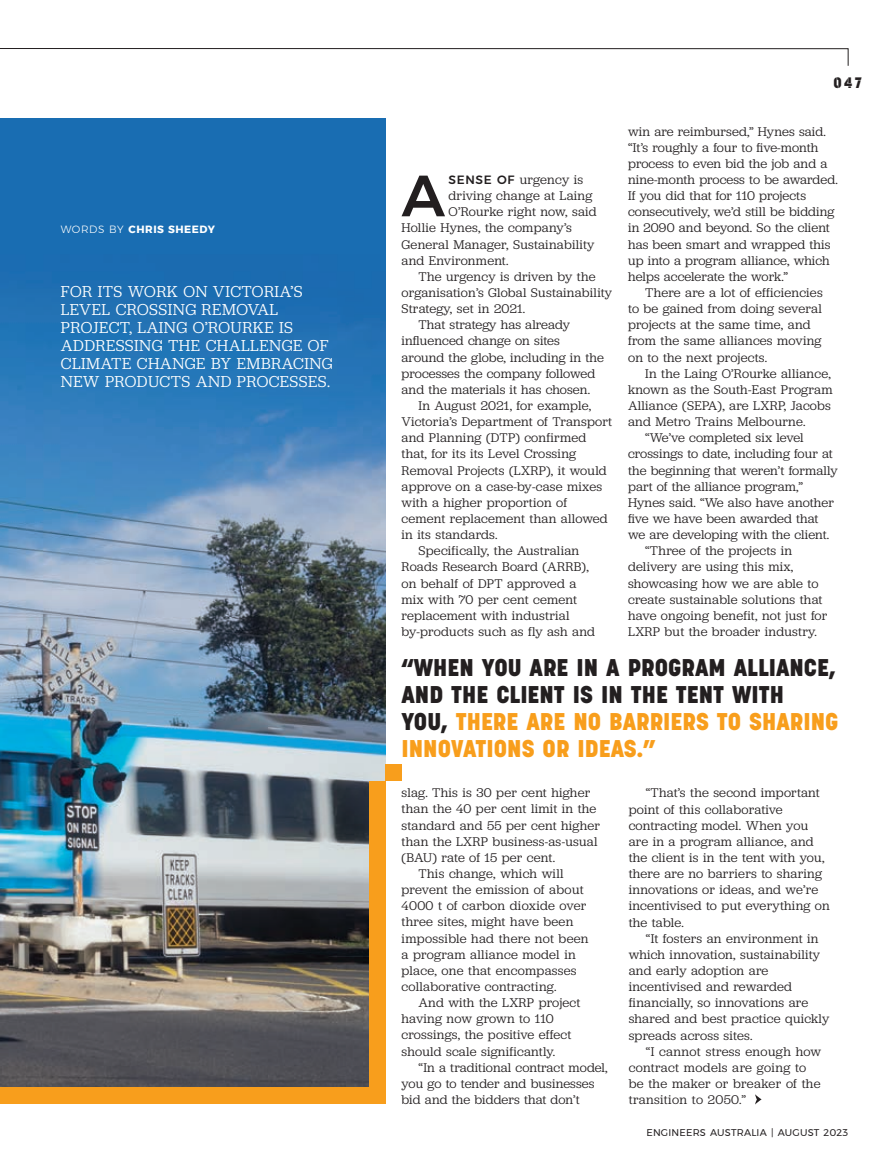
<style>
.page{position:relative;width:892px;height:1164px;background:#fff}
.page>*{position:absolute;margin:0;border:0;box-sizing:border-box;transform-origin:0 0}
.t1{font:500 58.05px "Montserrat";color:#231f20}
.t2{font:800 24px/27px "Korolev";color:#231f20}
.t3{font:16.5px/18px "Jubilat";letter-spacing:.025em;color:#fff}
.t4{font:15px "Korolev Military Stencil";color:#231f20}
.t5{font:13.2px/16.2px "Jubilat";letter-spacing:.015em;color:#231f20}
.t6{font:13.2px "Jubilat";letter-spacing:-.005em;color:#231f20}
.t7{font:700 10.5px "Montserrat";letter-spacing:.05em;color:#fff}
.t8{font:9.75px "Montserrat";letter-spacing:.02em;color:#231f20}
.s1{font-weight:300}
.s2{font-family:"Montserrat";font-weight:500;font-size:12px}
.s3{color:#f89e1c}
</style>
<div class="page">
<img style="left:0;top:118px;width:385px;height:969px">
<div style="left:369px;top:781px;width:16px;height:322px;background:#f89e1c"></div>
<div style="left:385px;top:764px;width:16px;height:17px;background:#f89e1c"></div>
<div style="left:0;top:1087px;width:385px;height:16px;background:#f89e1c"></div>
<svg style="left:755px;top:1094px;width:6px;height:10px"></svg>
<svg style="left:0;top:48px;width:848px;height:18px"></svg>
<p class="t7" style="left:61px;top:221px;width:156px"><span class="s1">WORDS BY</span> CHRIS SHEEDY</p>
<p class="t3" style="left:61px;top:281px;width:273px">FOR ITS WORK ON VICTORIA’S<br>LEVEL CROSSING REMOVAL<br>PROJECT, LAING O’ROURKE IS<br>ADDRESSING THE CHALLENGE OF<br>CLIMATE CHANGE BY EMBRACING<br>NEW PRODUCTS AND PROCESSES.</p>
<h1 class="t1" style="left:401px;top:150px;width:45px">A</h1>
<p class="t5" style="left:448px;top:171px;width:136px"><span class="s2">SENSE OF</span> urgency is</p>
<p class="t5" style="left:448px;top:187px;width:145px">driving change at Laing</p>
<p class="t5" style="left:448px;top:203px;width:150px">O’Rourke right now, said</p>
<p class="t5" style="left:401px;top:219px;width:172px">Hollie Hynes, the company’s</p>
<p class="t5" style="left:401px;top:235px;width:194px">General Manager, Sustainability</p>
<p class="t5" style="left:401px;top:252px;width:108px">and Environment.</p>
<p class="t5" style="left:418px;top:268px;width:178px">The urgency is driven by the</p>
<p class="t5" style="left:401px;top:284px;width:212px">organisation’s Global Sustainability</p>
<p class="t5" style="left:401px;top:300px;width:125px">Strategy, set in 2021.</p>
<p class="t5" style="left:418px;top:316px;width:153px">That strategy has already</p>
<p class="t5" style="left:401px;top:332px;width:160px">influenced change on sites</p>
<p class="t5" style="left:401px;top:348px;width:204px">around the globe, including in the</p>
<p class="t5" style="left:401px;top:365px;width:195px">processes the company followed</p>
<p class="t5" style="left:401px;top:381px;width:190px">and the materials it has chosen.</p>
<p class="t5" style="left:418px;top:397px;width:174px">In August 2021, for example,</p>
<p class="t5" style="left:401px;top:413px;width:212px">Victoria’s Department of Transport</p>
<p class="t5" style="left:401px;top:429px;width:186px">and Planning (DTP) confirmed</p>
<p class="t5" style="left:401px;top:445px;width:176px">that, for its its Level Crossing</p>
<p class="t5" style="left:401px;top:461px;width:207px">Removal Projects (LXRP), it would</p>
<p class="t5" style="left:401px;top:477px;width:202px">approve on a case-by-case mixes</p>
<p class="t5" style="left:401px;top:494px;width:167px">with a higher proportion of</p>
<p class="t5" style="left:401px;top:510px;width:207px">cement replacement than allowed</p>
<p class="t5" style="left:401px;top:526px;width:98px">in its standards.</p>
<p class="t5" style="left:418px;top:542px;width:162px">Specifically, the Australian</p>
<p class="t5" style="left:401px;top:558px;width:189px">Roads Research Board (ARRB),</p>
<p class="t5" style="left:401px;top:574px;width:176px">on behalf of DPT approved a</p>
<p class="t5" style="left:401px;top:590px;width:177px">mix with 70 per cent cement</p>
<p class="t5" style="left:401px;top:606px;width:169px">replacement with industrial</p>
<p class="t5" style="left:401px;top:623px;width:195px">by-products such as fly ash and</p>
<p class="t4" style="left:833px;top:73px;width:30px">047</p>
<p class="t5" style="left:628px;top:123px;width:211px">win are reimbursed,” Hynes said. “It’s roughly a four to five-month process to even bid the job and a nine-month process to be awarded.<br>If you did that for 110 projects consecutively, we’d still be bidding in 2090 and beyond. So the client has been smart and wrapped this up into a program alliance, which helps accelerate the work.”</p>
<p class="t5" style="left:628px;top:284px;width:196px;text-indent:17px">There are a lot of efficiencies to be gained from doing several projects at the same time, and from the same alliances moving on to the next projects.</p>
<p class="t5" style="left:645px;top:365px;width:187px">In the Laing O’Rourke alliance,</p>
<p class="t5" style="left:628px;top:381px;width:206px">known as the South-East Program</p>
<p class="t5" style="left:628px;top:397px;width:204px">Alliance (SEPA), are LXRP, Jacobs</p>
<p class="t5" style="left:628px;top:413px;width:179px">and Metro Trains Melbourne.</p>
<p class="t5" style="left:645px;top:429px;width:160px">“We’ve completed six level</p>
<p class="t5" style="left:628px;top:445px;width:206px">crossings to date, including four at</p>
<p class="t5" style="left:628px;top:461px;width:211px">the beginning that weren’t formally</p>
<p class="t5" style="left:628px;top:477px;width:176px">part of the alliance program,”</p>
<p class="t5" style="left:628px;top:494px;width:207px">Hynes said. “We also have another</p>
<p class="t6" style="left:628px;top:510px;width:192px">five we have been awarded that</p>
<p class="t5" style="left:628px;top:526px;width:202px">we are developing with the client.</p>
<p class="t5" style="left:645px;top:542px;width:148px">“Three of the projects in</p>
<p class="t5" style="left:628px;top:558px;width:167px">delivery are using this mix,</p>
<p class="t5" style="left:628px;top:574px;width:192px">showcasing how we are able to</p>
<p class="t5" style="left:628px;top:590px;width:196px">create sustainable solutions that</p>
<p class="t5" style="left:628px;top:607px;width:201px">have ongoing benefit, not just for</p>
<p class="t5" style="left:628px;top:623px;width:190px">LXRP but the broader industry.</p>
<h2 class="t2" style="left:401px;top:653px;width:438px">“WHEN YOU ARE IN A PROGRAM ALLIANCE,<br>AND THE CLIENT IS IN THE TENT WITH<br>YOU, <span class="s3">THERE ARE NO BARRIERS TO SHARING<br>INNOVATIONS OR IDEAS.”</span></h2>
<p class="t5" style="left:401px;top:784px;width:190px">slag. This is 30 per cent higher</p>
<p class="t5" style="left:401px;top:800px;width:196px">than the 40 per cent limit in the</p>
<p class="t5" style="left:401px;top:816px;width:200px">standard and 55 per cent higher</p>
<p class="t5" style="left:401px;top:832px;width:197px">than the LXRP business-as-usual</p>
<p class="t5" style="left:401px;top:848px;width:155px">(BAU) rate of 15 per cent.</p>
<p class="t5" style="left:418px;top:865px;width:146px">This change, which will</p>
<p class="t5" style="left:401px;top:881px;width:184px">prevent the emission of about</p>
<p class="t5" style="left:401px;top:897px;width:186px">4000 t of carbon dioxide over</p>
<p class="t5" style="left:401px;top:913px;width:173px">three sites, might have been</p>
<p class="t5" style="left:401px;top:929px;width:188px">impossible had there not been</p>
<p class="t5" style="left:401px;top:945px;width:176px">a program alliance model in</p>
<p class="t5" style="left:401px;top:961px;width:176px">place, one that encompasses</p>
<p class="t5" style="left:401px;top:977px;width:156px">collaborative contracting.</p>
<p class="t5" style="left:418px;top:994px;width:163px">And with the LXRP project</p>
<p class="t5" style="left:401px;top:1010px;width:154px">having now grown to 110</p>
<p class="t5" style="left:401px;top:1026px;width:171px">crossings, the positive effect</p>
<p class="t5" style="left:401px;top:1042px;width:155px">should scale significantly.</p>
<p class="t5" style="left:418px;top:1058px;width:190px">“In a traditional contract model,</p>
<p class="t5" style="left:401px;top:1074px;width:194px">you go to tender and businesses</p>
<p class="t5" style="left:401px;top:1090px;width:180px">bid and the bidders that don’t</p>
<p class="t5" style="left:628px;top:784px;width:203px;text-indent:17px">“That’s the second important point of this collaborative contracting model. When you are in a program alliance, and the client is in the tent with you, there are no barriers to sharing innovations or ideas, and we’re incentivised to put everything on the table.</p>
<p class="t5" style="left:628px;top:929px;width:202px;text-indent:17px">“It fosters an environment in which innovation, sustainability and early adoption are incentivised and rewarded financially, so innovations are shared and best practice quickly spreads across sites.</p>
<p class="t5" style="left:628px;top:1042px;width:194px;text-indent:17px">“I cannot stress enough how contract models are going to be the maker or breaker of the transition to 2050.”</p>
<p class="t8" style="left:646px;top:1124px;width:203px">ENGINEERS AUSTRALIA | AUGUST 2023</p>
</div>
